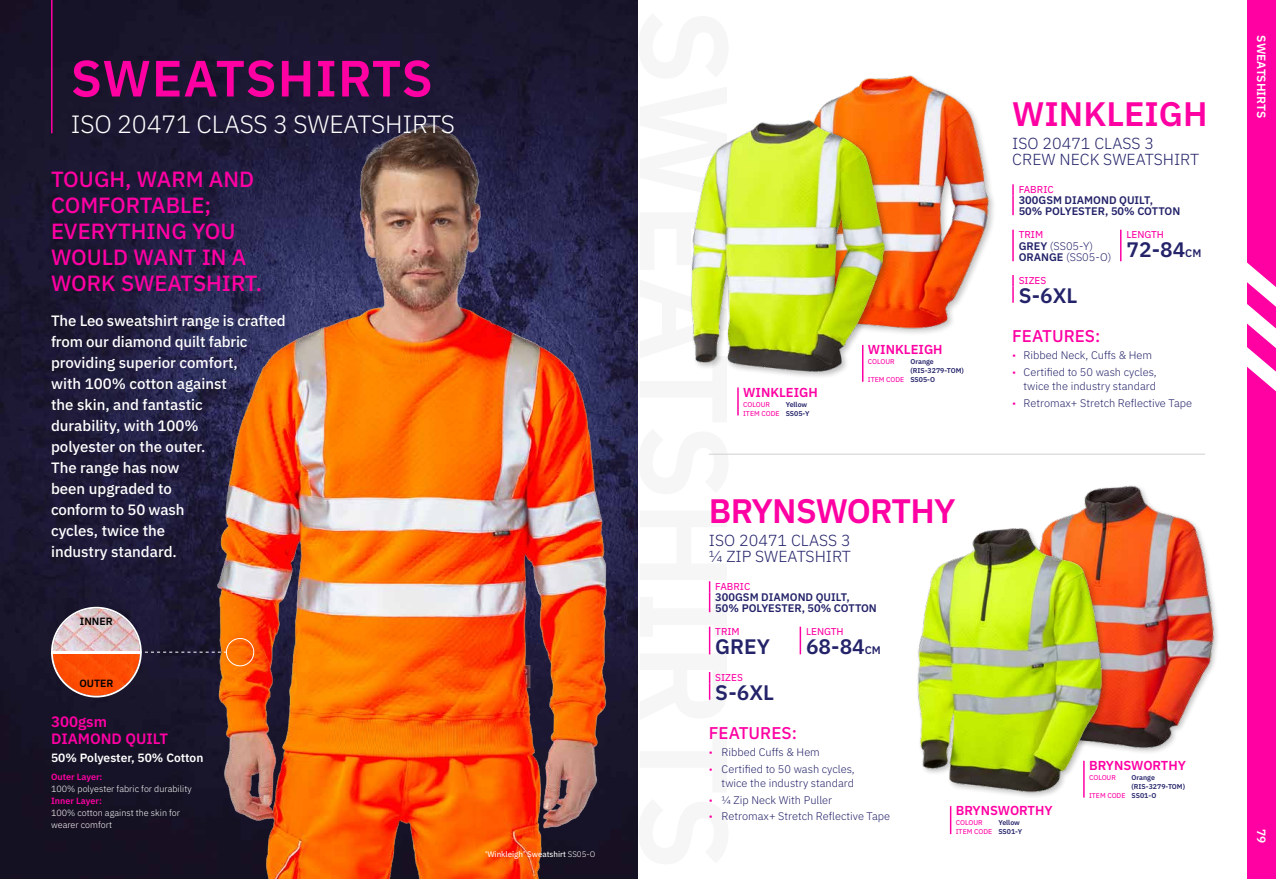
<style>
.page{position:relative;width:1276px;height:879px;background:#fff}
.page>*{position:absolute;margin:0;border:0;box-sizing:border-box;transform-origin:0 0}
.t1{font:600 51px "IBM Plex Sans";letter-spacing:.015em;color:#ff00a3}
.t2{font:600 34px "IBM Plex Sans";letter-spacing:-.02em;color:#ff00a3}
.t3{font:600 34px "IBM Plex Sans";color:#ff00a3}
.t4{font:300 25px "IBM Plex Sans";letter-spacing:-.01em;color:#fff}
.t5{font:500 22px/26px "IBM Plex Sans";color:#ff00a3}
.t6{font:600 21px "IBM Plex Sans";color:#24236a}
.t7{font:500 17px "IBM Plex Sans";color:#ff00a3}
.t8{font:300 16px/16px "IBM Plex Sans";color:#24236a}
.t9{font:500 15px/21px "IBM Plex Sans";color:#fff}
.t10{font:600 15px/17.8px "IBM Plex Sans";color:#ff00a3}
.t11{font:600 13px "IBM Plex Sans";color:#ff00a3}
.t12{font:600 12px "IBM Plex Sans";letter-spacing:-.005em;color:#fff}
.t13{font:300 11px/14px "IBM Plex Sans";color:#24236a;text-align:right}
.t14{font:600 11px/11px "IBM Plex Sans";color:#24236a}
.t15{font:600 10.5px "IBM Plex Sans";color:#000}
.t16{font:10px "IBM Plex Sans Text";color:#ff00a3}
.t17{font:300 9px/12px "IBM Plex Sans";color:#fff}
.t18{font:600 9px "IBM Plex Sans";color:#ff00a3}
.t19{font:8px "IBM Plex Sans Text";color:#fff}
.t20{font:7px "IBM Plex Sans Text";color:#ff00a3}
.t21{font:600 7px/9px "IBM Plex Sans";color:#24236a}
.s1{font-family:"IBM Plex Sans";font-weight:300}
.s2{font-weight:600}
.s3{font-family:"IBM Plex Sans";font-weight:600;color:#24236a}
.s4{font-size:11px}
.s5{color:#ff00a3}
</style>
<div class="page">
<img style="left:826px;top:75px;width:168px;height:258px">
<div style="left:1247px;top:0;width:29px;height:879px;background:#ff00a3"></div>
<svg style="left:1247px;top:262px;width:29px;height:130px"></svg>
<img style="left:0;top:0;width:638px;height:879px">
<hr style="left:51px;top:0;width:2px;height:133px;background:#ff00a3">
<hr style="left:709px;top:454px;width:496px;height:1px;background:#d0d0d0">
<svg style="left:950px;top:806px;width:1px;height:28px"></svg>
<img style="left:1051px;top:485px;width:167px;height:267px">
<img style="left:917px;top:523px;width:190px;height:274px">
<svg style="left:709px;top:581px;width:1px;height:31px"></svg>
<svg style="left:709px;top:672px;width:1px;height:28px"></svg>
<svg style="left:799px;top:626px;width:2px;height:28px"></svg>
<svg style="left:709px;top:626px;width:1px;height:28px"></svg>
<hr style="left:1083px;top:761px;width:1px;height:36px;background:#ff00a3">
<hr style="left:737px;top:387px;width:2px;height:28px;background:#ff00a3">
<img style="left:691px;top:103px;width:204px;height:291px">
<svg style="left:1012px;top:184px;width:1px;height:31px"></svg>
<svg style="left:1012px;top:275px;width:1px;height:28px"></svg>
<svg style="left:1012px;top:230px;width:1px;height:31px"></svg>
<svg style="left:1120px;top:230px;width:1px;height:31px"></svg>
<hr style="left:862px;top:345px;width:1px;height:37px;background:#ff00a3">
<img style="left:171px;top:96px;width:467px;height:783px">
<div style="left:226px;top:638px;width:28px;height:28px;border:1px solid #fff;border-radius:50%"></div>
<svg style="left:142px;top:651px;width:85px;height:1px"></svg>
<img style="left:53px;top:608px;width:87px;height:88px">
<hr style="left:51px;top:651px;width:90px;height:2px;background:#fff">
<div style="left:51px;top:607px;width:91px;height:90px;border:2px solid #fff;border-radius:50%"></div>
<h1 class="t1" style="left:71px;top:38px;width:363px">SWEATSHIRTS</h1>
<h3 class="t4" style="left:71px;top:105px;width:385px">ISO 20471 CLASS 3 SWEATSHIRTS</h3>
<h3 class="t5" style="left:51px;top:165px;width:213px">TOUGH, WARM AND<br>COMFORTABLE;<br>EVERYTHING YOU<br>WOULD WANT IN A<br>WORK SWEATSHIRT.</h3>
<p class="t9" style="left:51px;top:309px;width:236px">The Leo sweatshirt range is crafted from our diamond quilt fabric providing superior comfort,<br>with 100% cotton against<br>the skin, and fantastic<br>durability, with 100%<br>polyester on the outer.<br>The range has now<br>been upgraded to<br>conform to 50 wash<br>cycles, twice the<br>industry standard.</p>
<p class="t15" style="left:80px;top:613px;width:34px">INNER</p>
<p class="t15" style="left:79px;top:674px;width:36px">OUTER</p>
<h3 class="t10" style="left:51px;top:711px;width:119px">300gsm<br>DIAMOND QUILT</h3>
<p class="t12" style="left:51px;top:748px;width:154px">50% Polyester, 50% Cotton</p>
<p class="t18" style="left:51px;top:769px;width:53px">Outer Layer:</p>
<p class="t17" style="left:51px;top:782px;width:142px">100% polyester fabric for durability</p>
<p class="t18" style="left:51px;top:793px;width:52px">Inner Layer:</p>
<p class="t17" style="left:51px;top:806px;width:131px">100% cotton against the skin for wearer comfort</p>
<p class="t19" style="left:485px;top:848px;width:112px">‘Winkleigh’ Sweatshirt <span class="s1">SS05-O</span></p>
<h2 class="t3" style="left:1012px;top:87px;width:197px">WINKLEIGH</h2>
<h3 class="t8" style="left:1012px;top:134px;width:188px">ISO 20471 CLASS 3<br>CREW NECK SWEATSHIRT</h3>
<p class="t16" style="left:1018px;top:182px;width:36px">FABRIC</p>
<p class="t14" style="left:1018px;top:194px;width:163px">300GSM DIAMOND QUILT,<br>50% POLYESTER, 50% COTTON</p>
<p class="t16" style="left:1018px;top:227px;width:26px">TRIM</p>
<p class="t16" style="left:1126px;top:227px;width:39px">LENGTH</p>
<p class="t13" style="left:1018px;top:239px;width:184px;line-height:11.7px;text-align:left"><span class="s2">GREY</span> (SS05-Y)<br><span class="s2">ORANGE</span> (SS05-O) <sup>72-84</sup><sup>CM</sup></p>
<p class="t11" style="left:743px;top:382px;width:76px">WINKLEIGH</p>
<p class="t20" style="left:743px;top:399px;width:28px">COLOUR</p>
<p class="t21" style="left:785px;top:399px;width:23px">Yellow</p>
<p class="t20" style="left:743px;top:408px;width:68px">ITEM CODE <span class="s3">SS05-Y</span></p>
<p class="t11" style="left:868px;top:339px;width:76px">WINKLEIGH</p>
<p class="t20" style="left:868px;top:356px;width:28px">COLOUR</p>
<p class="t21" style="left:910px;top:356px;width:55px">Orange (RIS-3279-TOM)</p>
<p class="t20" style="left:868px;top:374px;width:69px">ITEM CODE <span class="s3">SS05-O</span></p>
<h2 class="t2" style="left:709px;top:484px;width:248px">BRYNSWORTHY</h2>
<h3 class="t8" style="left:709px;top:530px;width:144px">ISO 20471 CLASS 3 ¼ ZIP SWEATSHIRT</h3>
<p class="t16" style="left:715px;top:578px;width:36px">FABRIC</p>
<p class="t14" style="left:715px;top:591px;width:163px">300GSM DIAMOND QUILT,<br>50% POLYESTER, 50% COTTON</p>
<p class="t16" style="left:715px;top:624px;width:26px">TRIM</p>
<p class="t16" style="left:806px;top:624px;width:39px">LENGTH</p>
<h3 class="t6" style="left:715px;top:630px;width:56px">GREY</h3>
<h3 class="t6" style="left:806px;top:630px;width:76px">68-84<span class="s4">CM</span></h3>
<p class="t16" style="left:715px;top:669px;width:29px">SIZES</p>
<h3 class="t6" style="left:715px;top:676px;width:60px">S-6XL</h3>
<p class="t16" style="left:1018px;top:272px;width:29px">SIZES</p>
<h3 class="t6" style="left:1018px;top:279px;width:60px">S-6XL</h3>
<h3 class="t7" style="left:1012px;top:323px;width:90px">FEATURES:</h3>
<p class="t13" style="left:1012px;top:347px;width:141px"><span class="s5">•</span> Ribbed Neck, Cuffs &amp; Hem</p>
<p class="t13" style="left:1012px;top:364px;width:146px"><span class="s5">•</span> Certified to 50 wash cycles, twice the industry standard</p>
<p class="t13" style="left:1012px;top:395px;width:181px"><span class="s5">•</span> Retromax+ Stretch Reflective Tape</p>
<h3 class="t7" style="left:709px;top:720px;width:90px">FEATURES:</h3>
<p class="t13" style="left:709px;top:744px;width:113px"><span class="s5">•</span> Ribbed Cuffs &amp; Hem</p>
<p class="t13" style="left:709px;top:761px;width:147px"><span class="s5">•</span> Certified to 50 wash cycles, twice the industry standard</p>
<p class="t13" style="left:709px;top:792px;width:125px"><span class="s5">•</span> ¼ Zip Neck With Puller</p>
<p class="t13" style="left:709px;top:808px;width:183px"><span class="s5">•</span> Retromax+ Stretch Reflective Tape</p>
<p class="t11" style="left:956px;top:800px;width:98px">BRYNSWORTHY</p>
<p class="t20" style="left:956px;top:817px;width:28px">COLOUR</p>
<p class="t21" style="left:998px;top:817px;width:23px">Yellow</p>
<p class="t20" style="left:956px;top:826px;width:68px">ITEM CODE <span class="s3">SS01-Y</span></p>
<p class="t11" style="left:1089px;top:755px;width:98px">BRYNSWORTHY</p>
<p class="t20" style="left:1089px;top:772px;width:28px">COLOUR</p>
<p class="t21" style="left:1131px;top:772px;width:55px">Orange (RIS-3279-TOM)</p>
<p class="t20" style="left:1089px;top:790px;width:69px">ITEM CODE <span class="s3">SS01-O</span></p>
<p class="t12" style="left:1271px;top:35px;width:84px;rotate:90deg">SWEATSHIRTS</p>
<p class="t12" style="left:1270px;top:829px;width:16px;rotate:90deg">79</p>
</div>
